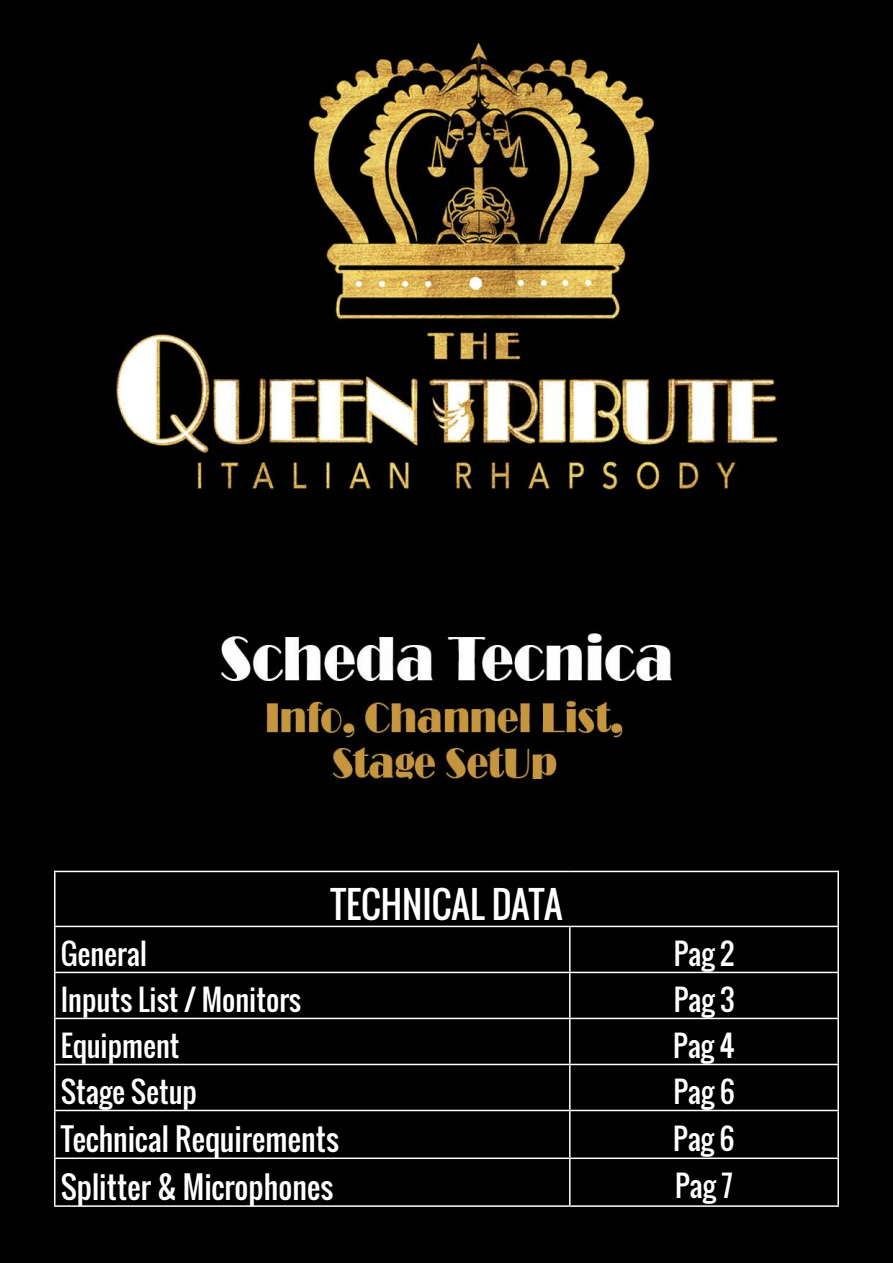
<style>
.page{position:relative;width:893px;height:1263px;background:#fff}
.page>*{position:absolute;margin:0;border:0;box-sizing:border-box;transform-origin:0 0}
.t1{font:36px "Oswald";color:#fff}
.t2{font:30px "Oswald";color:#fff}
.t3{font:28.5px "Oswald";color:#fff}
</style>
<div class="page">
<img style="left:0;top:0;width:893px;height:1263px">
<hr style="left:54px;top:926px;width:516px;height:1px;background:#fff">
<hr style="left:570px;top:926px;width:269px;height:1px;background:#fff">
<hr style="left:569px;top:927px;width:2px;height:45px;background:#fff">
<hr style="left:54px;top:972px;width:516px;height:1px;background:#fff">
<hr style="left:570px;top:972px;width:269px;height:1px;background:#fff">
<hr style="left:569px;top:973px;width:2px;height:45px;background:#fff">
<hr style="left:54px;top:1018px;width:516px;height:1px;background:#fff">
<hr style="left:570px;top:1018px;width:269px;height:1px;background:#fff">
<hr style="left:569px;top:1019px;width:2px;height:45px;background:#fff">
<hr style="left:54px;top:1064px;width:516px;height:1px;background:#fff">
<hr style="left:570px;top:1064px;width:269px;height:1px;background:#fff">
<hr style="left:569px;top:1065px;width:2px;height:45px;background:#fff">
<hr style="left:54px;top:1110px;width:516px;height:1px;background:#fff">
<hr style="left:570px;top:1110px;width:269px;height:1px;background:#fff">
<hr style="left:569px;top:1111px;width:2px;height:46px;background:#fff">
<hr style="left:569px;top:1159px;width:2px;height:46px;background:#fff">
<hr style="left:54px;top:871px;width:516px;height:1px;background:#fff">
<hr style="left:54px;top:872px;width:2px;height:54px;background:#fff">
<hr style="left:570px;top:871px;width:269px;height:1px;background:#fff">
<hr style="left:837px;top:872px;width:2px;height:54px;background:#fff">
<hr style="left:54px;top:927px;width:2px;height:45px;background:#fff">
<hr style="left:837px;top:927px;width:2px;height:45px;background:#fff">
<hr style="left:54px;top:973px;width:2px;height:45px;background:#fff">
<hr style="left:837px;top:973px;width:2px;height:45px;background:#fff">
<hr style="left:54px;top:1019px;width:2px;height:45px;background:#fff">
<hr style="left:837px;top:1019px;width:2px;height:45px;background:#fff">
<hr style="left:54px;top:1065px;width:2px;height:45px;background:#fff">
<hr style="left:837px;top:1065px;width:2px;height:45px;background:#fff">
<hr style="left:54px;top:1111px;width:2px;height:46px;background:#fff">
<hr style="left:837px;top:1111px;width:2px;height:46px;background:#fff">
<hr style="left:54px;top:1157px;width:516px;height:2px;background:#fff">
<hr style="left:54px;top:1159px;width:2px;height:46px;background:#fff">
<hr style="left:570px;top:1157px;width:269px;height:2px;background:#fff">
<hr style="left:837px;top:1159px;width:2px;height:46px;background:#fff">
<hr style="left:54px;top:1205px;width:516px;height:2px;background:#fff">
<hr style="left:570px;top:1205px;width:269px;height:2px;background:#fff">
<p class="t1" style="left:330px;top:878px;width:234px">TECHNICAL DATA</p>
<p class="t3" style="left:61px;top:933px;width:88px">General</p>
<p class="t3" style="left:674px;top:933px;width:62px">Pag 2</p>
<p class="t3" style="left:61px;top:979px;width:242px">Inputs List / Monitors</p>
<p class="t3" style="left:674px;top:979px;width:62px">Pag 3</p>
<p class="t3" style="left:61px;top:1025px;width:120px">Equipment</p>
<p class="t3" style="left:673px;top:1025px;width:63px">Pag 4</p>
<p class="t3" style="left:61px;top:1071px;width:138px">Stage Setup</p>
<p class="t3" style="left:673px;top:1071px;width:63px">Pag 6</p>
<p class="t2" style="left:61px;top:1117px;width:280px">Technical Requirements</p>
<p class="t3" style="left:673px;top:1117px;width:63px">Pag 6</p>
<p class="t2" style="left:61px;top:1164px;width:274px">Splitter &amp; Microphones</p>
<p class="t3" style="left:675px;top:1164px;width:59px">Pag 7</p>
</div>
